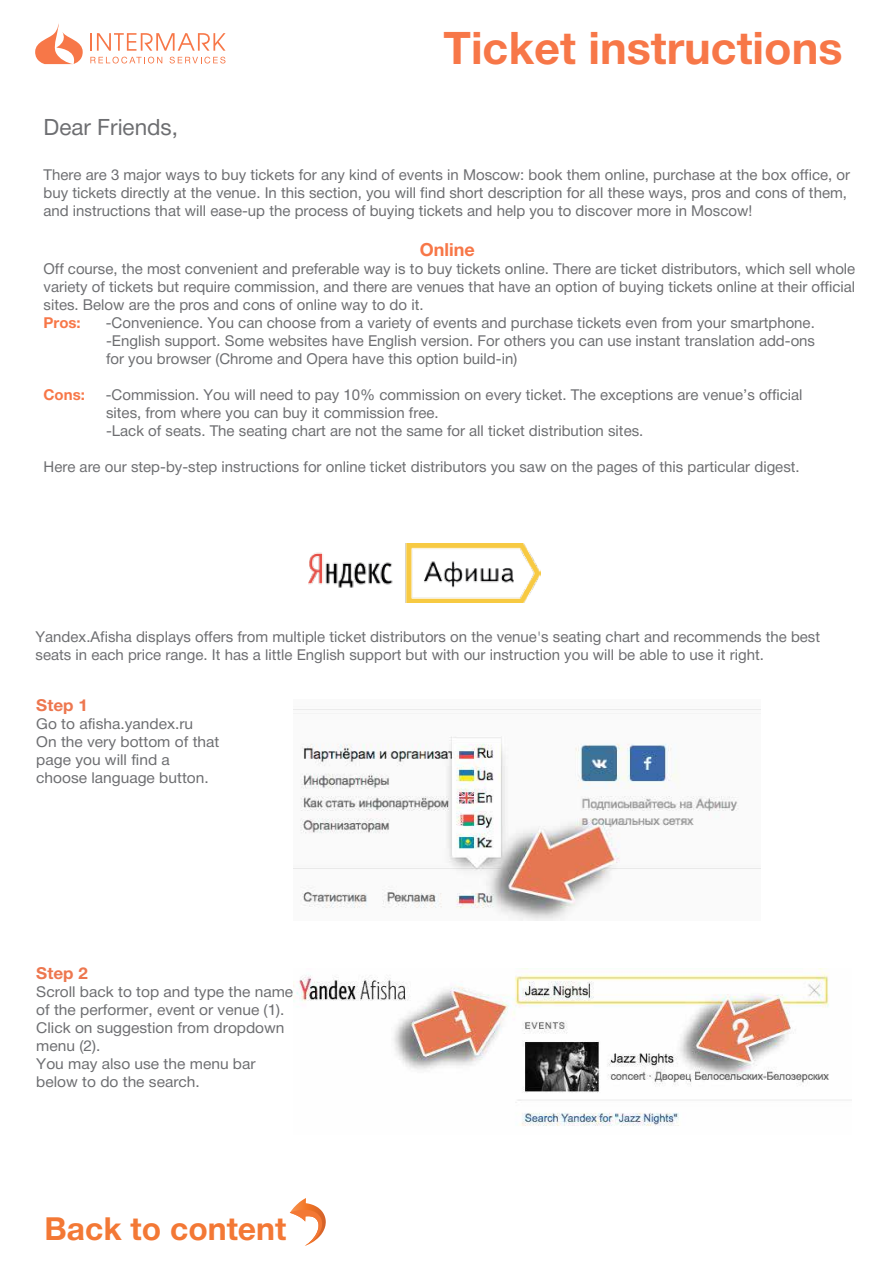
<style>
.page{position:relative;width:893px;height:1263px;background:#fff}
.page>*{position:absolute;margin:0;border:0;box-sizing:border-box;transform-origin:0 0}
.t1{font:700 45px "Helvetica Neue Cyr";color:#f77748}
.t2{font:700 31.8px "Helvetica Neue Cyr";color:#f37835}
.t3{font:22.5px "Helvetica Neue Cyr";color:#6d6e71}
.t4{font:700 18px "Helvetica Neue LT";color:#f77748}
.t5{font:700 16.5px "Helvetica Neue Cyr";color:#ed774f}
.t6{font:15px/18px "Helvetica Neue Cyr";color:#6d6e71}
.t7{font:700 15px "Helvetica Neue LT";color:#f77748}
</style>
<div class="page">
<svg style="left:35px;top:23px;width:48px;height:41px"></svg>
<svg style="left:90px;top:33px;width:136px;height:18px"></svg>
<svg style="left:90px;top:57px;width:72px;height:6px"></svg>
<svg style="left:170px;top:57px;width:55px;height:6px"></svg>
<img style="left:309px;top:543px;width:231px;height:60px">
<img style="left:294px;top:709px;width:466px;height:211px">
<img style="left:294px;top:968px;width:557px;height:158px">
<svg style="left:290px;top:1198px;width:36px;height:47px"></svg>
<h1 class="t1" style="left:443px;top:24px;width:401px">Ticket instructions</h1>
<h3 class="t3" style="left:44px;top:115px;width:136px">Dear Friends,</h3>
<p class="t6" style="left:44px;top:166px;width:808px">There are 3 major ways to buy tickets for any kind of events in Moscow: book them online, purchase at the box office, or buy tickets directly at the venue. In this section, you will find short description for all these ways, pros and cons of them, and instructions that will ease-up the process of buying tickets and help you to discover more in Moscow!</p>
<p class="t4" style="left:420px;top:238px;width:56px">Online</p>
<p class="t6" style="left:44px;top:260px;width:813px;text-align:justify">Off course, the most convenient and preferable way is to buy tickets online. There are ticket distributors, which sell whole variety of tickets but require commission, and there are venues that have an option of buying tickets online at their official sites. Below are the pros and cons of online way to do it.</p>
<p class="t7" style="left:44px;top:313px;width:39px">Pros:</p>
<p class="t6" style="left:106px;top:314px;width:711px;text-align:justify">-Convenience. You can choose from a variety of events and purchase tickets even from your smartphone. -English support. Some websites have English version. For others you can use instant translation add-ons for you browser (Chrome and Opera have this option build-in)</p>
<p class="t7" style="left:44px;top:385px;width:43px">Cons:</p>
<p class="t6" style="left:106px;top:386px;width:698px">-Commission. You will need to pay 10% commission on every ticket. The exceptions are venue’s official sites, from where you can buy it commission free.<br>-Lack of seats. The seating chart are not the same for all ticket distribution sites.</p>
<p class="t6" style="left:44px;top:458px;width:758px">Here are our step-by-step instructions for online ticket distributors you saw on the pages of this particular digest.</p>
<p class="t6" style="left:36px;top:627px;width:786px">Yandex.Afisha displays offers from multiple ticket distributors on the venue's seating chart and recommends the best seats in each price range. It has a little English support but with our instruction you will be able to use it right.</p>
<p class="t5" style="left:36px;top:695px;width:53px">Step 1</p>
<p class="t6" style="left:36px;top:714px;width:185px">Go to afisha.yandex.ru<br>On the very bottom of that page you will find a choose language button.</p>
<p class="t5" style="left:36px;top:964px;width:53px">Step 2</p>
<p class="t6" style="left:36px;top:982px;width:259px">Scroll back to top and type the name of the performer, event or venue (1).<br>Click on suggestion from dropdown menu (2).<br>You may also use the menu bar below to do the search.</p>
<h2 class="t2" style="left:44px;top:1210px;width:243px">Back to content</h2>
</div>
